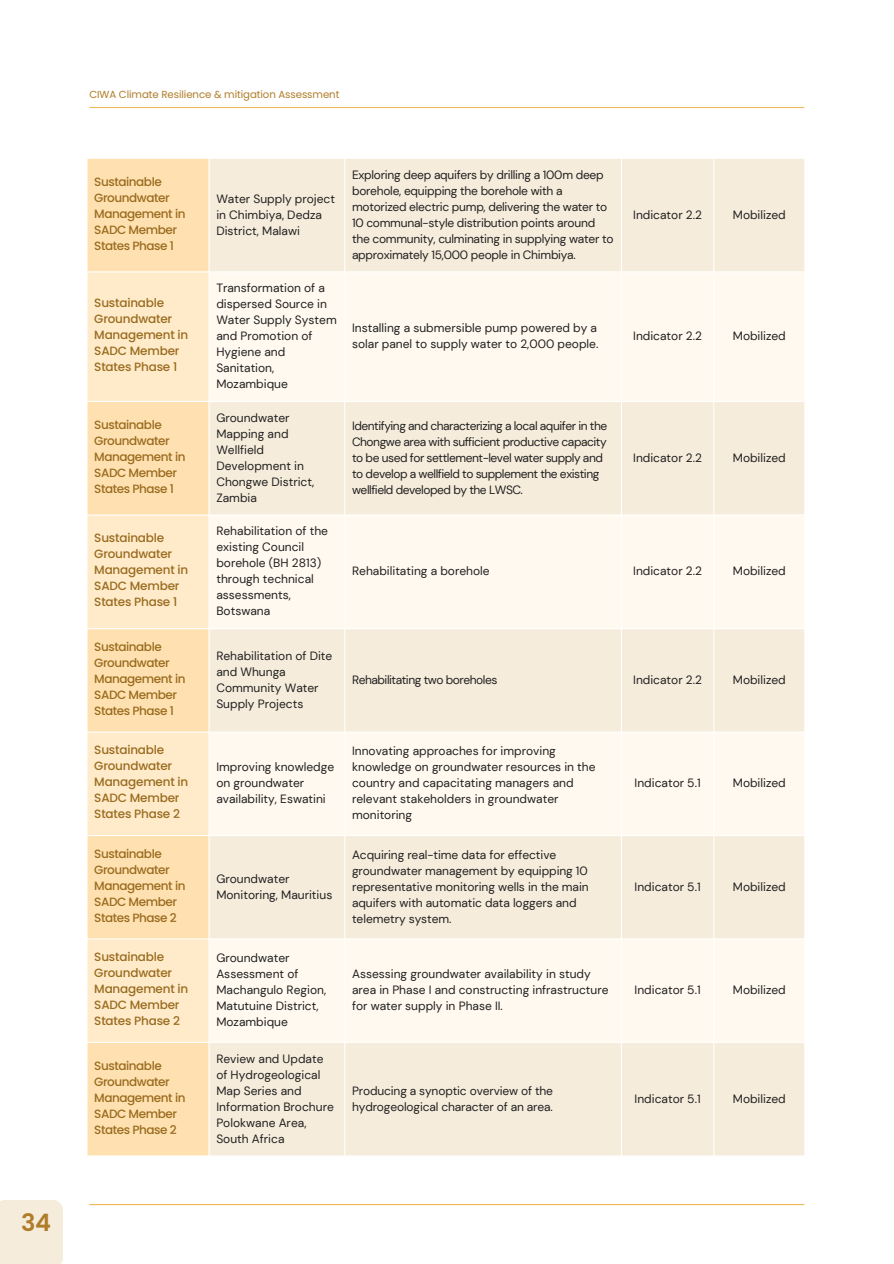
<style>
.page{position:relative;width:894px;height:1264px;background:#fff}
.page>*{position:absolute;margin:0;border:0;box-sizing:border-box;transform-origin:0 0}
.t1{font:600 24px "Poppins";color:#af7d29}
.t2{font:12px/16px "DM Sans";color:#202020}
.t3{font:500 12px/16px "Poppins";letter-spacing:-.035em;color:#996b1e}
.t4{font:12px/16px "DM Sans";letter-spacing:-.02em;color:#202020}
.t5{font:12px/16px "DM Sans";letter-spacing:-.04em;color:#202020}
.t6{font:500 12px/16px "Poppins";letter-spacing:-.015em;color:#996b1e}
.t7{font:10.2px "Poppins";letter-spacing:-.01em;color:#af7d29}
</style>
<div class="page">
<hr style="left:89px;top:1203px;width:715px;height:2px;background:#efb85e">
<div style="left:0;top:1200px;width:63px;height:63px;background:#f6ecdc"></div>
<hr style="left:89px;top:107px;width:715px;height:1px;background:#efb85e">
<div style="left:87px;top:159px;width:121px;height:996px;background:#ffe1b1"></div>
<div style="left:209px;top:159px;width:595px;height:996px;background:#f6ecdc"></div>
<svg style="left:87px;top:272px;width:121px;height:769px;background:#ffe7c0"></svg>
<svg style="left:209px;top:272px;width:595px;height:769px;fill:#fff9ef"></svg>
<h1 class="t1" style="left:21px;top:1205px;width:31px">34</h1>
<p class="t7" style="left:89px;top:87px;width:251px">CIWA Climate Resilience &amp; mitigation Assessment</p>
<p class="t3" style="left:94px;top:173px;width:93px">Sustainable<br>Groundwater<br>Management in<br>SADC Member<br>States Phase 1</p>
<p class="t6" style="left:94px;top:295px;width:96px">Sustainable<br>Groundwater<br>Management in<br>SADC Member<br>States Phase 1</p>
<p class="t2" style="left:216px;top:190px;width:120px">Water Supply project in Chimbiya, Dedza<br>District, Malawi</p>
<p class="t2" style="left:216px;top:280px;width:122px">Transformation of a dispersed Source in<br>Water Supply System and Promotion of<br>Hygiene and<br>Sanitation,<br>Mozambique</p>
<p class="t4" style="left:352px;top:166px;width:263px">Exploring deep aquifers by drilling a 100m deep borehole, equipping the borehole with a motorized electric pump, delivering the water to 10 communal-style distribution points around the community, culminating in supplying water to approximately 15,000 people in Chimbiya.</p>
<p class="t2" style="left:633px;top:206px;width:70px">Indicator 2.2</p>
<p class="t2" style="left:732px;top:206px;width:54px">Mobilized</p>
<p class="t2" style="left:352px;top:320px;width:248px">Installing a submersible pump powered by a solar panel to supply water to 2,000 people.</p>
<p class="t2" style="left:633px;top:328px;width:70px">Indicator 2.2</p>
<p class="t2" style="left:732px;top:328px;width:54px">Mobilized</p>
<p class="t3" style="left:94px;top:416px;width:93px">Sustainable<br>Groundwater<br>Management in<br>SADC Member<br>States Phase 1</p>
<p class="t2" style="left:216px;top:409px;width:99px">Groundwater<br>Mapping and<br>Wellfield<br>Development in<br>Chongwe District,<br>Zambia</p>
<p class="t5" style="left:352px;top:417px;width:256px">Identifying and characterizing a local aquifer in the Chongwe area with sufficient productive capacity to be used for settlement-level water supply and to develop a wellfield to supplement the existing wellfield developed by the LWSC.</p>
<p class="t2" style="left:633px;top:449px;width:70px">Indicator 2.2</p>
<p class="t2" style="left:732px;top:449px;width:54px">Mobilized</p>
<p class="t6" style="left:94px;top:530px;width:96px">Sustainable<br>Groundwater<br>Management in<br>SADC Member<br>States Phase 1</p>
<p class="t2" style="left:216px;top:523px;width:113px">Rehabilitation of the existing Council borehole (BH 2813) through technical assessments,<br>Botswana</p>
<p class="t3" style="left:94px;top:638px;width:93px">Sustainable<br>Groundwater<br>Management in<br>SADC Member<br>States Phase 1</p>
<p class="t2" style="left:216px;top:648px;width:118px">Rehabilitation of Dite and Whunga<br>Community Water<br>Supply Projects</p>
<p class="t6" style="left:94px;top:742px;width:96px">Sustainable<br>Groundwater<br>Management in<br>SADC Member<br>States Phase 2</p>
<p class="t3" style="left:94px;top:845px;width:93px">Sustainable<br>Groundwater<br>Management in<br>SADC Member<br>States Phase 2</p>
<p class="t2" style="left:216px;top:759px;width:119px">Improving knowledge on groundwater availability, Eswatini</p>
<p class="t2" style="left:216px;top:870px;width:117px">Groundwater<br>Monitoring, Mauritius</p>
<p class="t6" style="left:94px;top:949px;width:96px">Sustainable<br>Groundwater<br>Management in<br>SADC Member<br>States Phase 2</p>
<p class="t2" style="left:216px;top:950px;width:111px">Groundwater<br>Assessment of<br>Machangulo Region,<br>Matutuine District,<br>Mozambique</p>
<p class="t3" style="left:94px;top:1057px;width:93px">Sustainable<br>Groundwater<br>Management in<br>SADC Member<br>States Phase 2</p>
<p class="t2" style="left:216px;top:1050px;width:119px">Review and Update of Hydrogeological<br>Map Series and<br>Information Brochure<br>Polokwane Area,<br>South Africa</p>
<p class="t2" style="left:352px;top:563px;width:139px">Rehabilitating a borehole</p>
<p class="t2" style="left:633px;top:563px;width:70px">Indicator 2.2</p>
<p class="t2" style="left:732px;top:563px;width:54px">Mobilized</p>
<p class="t5" style="left:352px;top:672px;width:147px">Rehabilitating two boreholes</p>
<p class="t2" style="left:633px;top:672px;width:70px">Indicator 2.2</p>
<p class="t2" style="left:732px;top:672px;width:54px">Mobilized</p>
<p class="t2" style="left:352px;top:743px;width:245px">Innovating approaches for improving knowledge on groundwater resources in the country and capacitating managers and relevant stakeholders in groundwater monitoring</p>
<p class="t2" style="left:352px;top:846px;width:238px">Acquiring real-time data for effective groundwater management by equipping 10 representative monitoring wells in the main aquifers with automatic data loggers and telemetry system.</p>
<p class="t2" style="left:352px;top:966px;width:258px">Assessing groundwater availability in study area in Phase I and constructing infrastructure for water supply in Phase II.</p>
<p class="t2" style="left:634px;top:775px;width:67px">Indicator 5.1</p>
<p class="t2" style="left:732px;top:775px;width:54px">Mobilized</p>
<p class="t2" style="left:634px;top:878px;width:67px">Indicator 5.1</p>
<p class="t2" style="left:732px;top:878px;width:54px">Mobilized</p>
<p class="t2" style="left:634px;top:982px;width:67px">Indicator 5.1</p>
<p class="t2" style="left:732px;top:982px;width:54px">Mobilized</p>
<p class="t2" style="left:352px;top:1082px;width:202px">Producing a synoptic overview of the hydrogeological character of an area.</p>
<p class="t2" style="left:634px;top:1090px;width:67px">Indicator 5.1</p>
<p class="t2" style="left:732px;top:1090px;width:54px">Mobilized</p>
</div>
